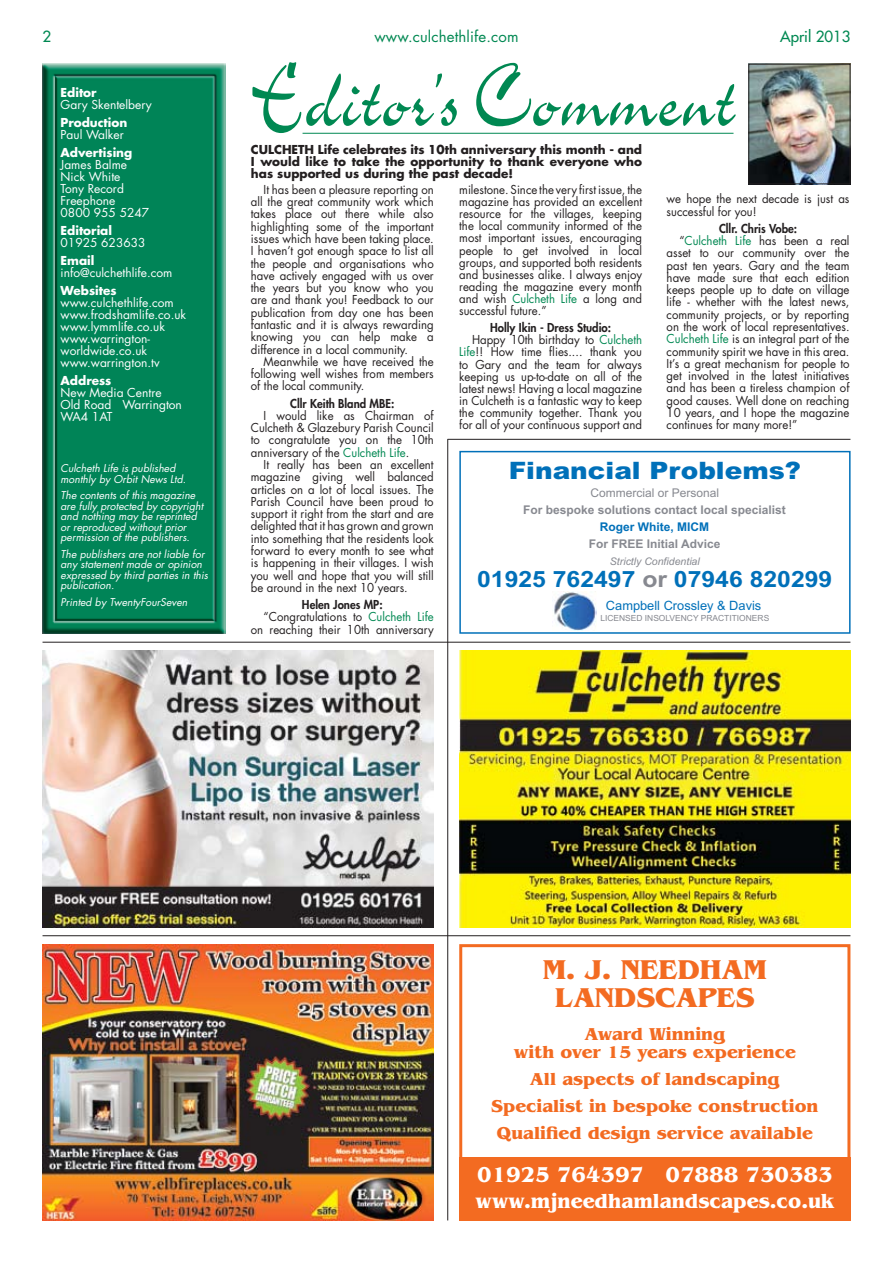
<style>
.page{position:relative;width:893px;height:1263px;background:#fff}
.page>*{position:absolute;margin:0;border:0;box-sizing:border-box;transform-origin:0 0}
.t1{font:102px "Charme Std";color:#008852;scale:.73 1}
.t2{font:700 28.5px/28.5px "Benguiat Std";color:#f36b21;text-align:center}
.t3{font:900 24px "Arial";color:#0070b9;scale:1.1 1}
.t4{font:700 22.5px "Arial";color:#0070b9;scale:1.1 1}
.t5{font:700 22.5px "Benguiat Std";color:#fff;scale:.95 1}
.t6{font:700 21px "Benguiat Std";color:#fff;scale:.95 1}
.t7{font:700 18px/27px "Benguiat Std";color:#f36b21;text-align:center}
.t8{font:15px "Futura Std";letter-spacing:.01em;color:#008852}
.t9{font:500 15px "Futura Std";color:#008852}
.t10{font:12.9px "Arial";color:#0070b9}
.t11{font:12px/12.3px "Futura Std";color:#231f20;text-align:justify;scale:.95 1}
.t12{font:12px/12px "Futura Std";color:#fff}
.t13{font:700 12px/12px "Futura Std";color:#231f20;text-align:justify}
.t14{font:800 12px "Futura Std";color:#231f20;scale:.95 1}
.t15{font:700 12px "Arial";color:#878990}
.t16{font:700 12px "Futura Std";color:#fff}
.t17{font:12px "Courier New";color:#000}
.t18{font:12px "Arial";color:#878990}
.t19{font:700 12px "Arial";color:#0070b9}
.t20{font:italic 10.5px/10.5px "Futura Std";color:#fff}
.t21{font:italic 10.5px "Arial";color:#878990}
.t22{font:8.4px "Arial";color:#878990}
.s1{color:#008852}
.s2{color:#878990}
</style>
<div class="page">
<img style="left:43px;top:651px;width:391px;height:276px">
<img style="left:459px;top:651px;width:391px;height:276px">
<img style="left:43px;top:944px;width:391px;height:277px">
<div style="left:459px;top:944px;width:391px;height:276px;border:3px solid #f36b21"></div>
<div style="left:459px;top:1157px;width:391px;height:63px;background:#f36b21"></div>
<hr style="left:43px;top:642px;width:807px;height:1px;background:#231f20">
<hr style="left:448px;top:439px;width:402px;height:1px;background:#231f20">
<hr style="left:43px;top:935px;width:807px;height:1px;background:#231f20">
<hr style="left:447px;top:439px;width:1px;height:781px;background:#231f20">
<svg style="left:459px;top:451px;width:391px;height:183px"></svg>
<img style="left:43px;top:64px;width:182px;height:570px">
<hr style="left:303px;top:133px;width:430px;height:1px;background:#008852">
<img style="left:750px;top:66px;width:98px;height:116px">
<div style="left:748px;top:64px;width:102px;height:120px;border:1px solid #231f20"></div>
<p class="t9" style="left:43px;top:27px;width:10px">2</p>
<p class="t8" style="left:374px;top:27px;width:146px">www.culchethlife.com</p>
<p class="t9" style="left:780px;top:27px;width:72px">April 2013</p>
<p class="t16" style="left:61px;top:85px;width:38px">Editor</p>
<p class="t12" style="left:61px;top:99px;width:93px">Gary Skentelbery</p>
<p class="t16" style="left:61px;top:115px;width:68px">Production</p>
<p class="t12" style="left:61px;top:129px;width:65px">Paul Walker</p>
<p class="t16" style="left:61px;top:145px;width:73px">Advertising</p>
<p class="t12" style="left:61px;top:159px;width:90px">James Balme<br>Nick White<br>Tony Record<br>Freephone<br>0800 955 5247</p>
<p class="t16" style="left:61px;top:223px;width:53px">Editorial</p>
<p class="t12" style="left:61px;top:237px;width:87px">01925 623633</p>
<p class="t16" style="left:61px;top:253px;width:35px">Email</p>
<p class="t12" style="left:61px;top:267px;width:113px">info@culchethlife.com</p>
<p class="t16" style="left:61px;top:283px;width:58px">Websites</p>
<p class="t12" style="left:61px;top:297px;width:127px">www.culchethlife.com www.frodshamlife.co.uk www.lymmlife.co.uk www.warrington&shy;worldwide.co.uk www.warrington.tv</p>
<p class="t16" style="left:61px;top:373px;width:52px">Address</p>
<p class="t12" style="left:61px;top:387px;width:123px">New Media Centre<br>Old Road Warrington<br>WA4 1AT</p>
<p class="t20" style="left:61px;top:463px;width:127px">Culcheth Life is published monthly by Orbit News Ltd.</p>
<p class="t20" style="left:61px;top:490px;width:144px">The contents of this magazine are fully protected by copyright and nothing may be reprinted or reproduced without prior permission of the publishers.</p>
<p class="t20" style="left:61px;top:549px;width:149px">The publishers are not liable for any statement made or opinion expressed by third parties in this publication.</p>
<p class="t20" style="left:61px;top:597px;width:128px">Printed by TwentyFourSeven</p>
<h1 class="t1" style="left:251px;top:49px;width:666px">Editor’s Comment</h1>
<p class="t13" style="left:251px;top:144px;width:393px">CULCHETH Life celebrates its 10th anniversary this month - and I would like to take the opportunity to thank everyone who has supported us during the past decade!</p>
<p class="t11" style="left:251px;top:183px;width:194px;text-indent:13px">It has been a pleasure reporting on all the great community work which takes place out there while also highlighting some of the important issues which have been taking place.<br>I haven’t got enough space to list all the people and organisations who have actively engaged with us over the years but you know who you are and thank you! Feedback to our publication from day one has been fantastic and it is always rewarding knowing you can help make a difference in a local community.</p>
<p class="t11" style="left:251px;top:355px;width:194px;text-indent:13px">Meanwhile we have received the following well wishes from members of the local community.</p>
<p class="t14" style="left:290px;top:395px;width:111px">Cllr Keith Bland MBE:</p>
<p class="t11" style="left:251px;top:409px;width:194px;text-indent:13px">I would like as Chairman of Culcheth &amp; Glazebury Parish Council to congratulate you on the 10th anniversary of the <span class="s1">Culcheth Life</span>.</p>
<p class="t11" style="left:251px;top:458px;width:194px;text-indent:13px">It really has been an excellent magazine giving well balanced articles on a lot of local issues. The Parish Council have been proud to support it right from the start and are delighted that it has grown and grown into something that the residents look forward to every month to see what is happening in their villages. I wish you well and hope that you will still be around in the next 10 years.</p>
<p class="t14" style="left:302px;top:597px;width:86px">Helen Jones MP:</p>
<p class="t11" style="left:264px;top:611px;width:181px">“Congratulations to <span class="s1">Culcheth Life</span></p>
<p class="t11" style="left:251px;top:623px;width:194px">on reaching their 10th anniversary</p>
<p class="t11" style="left:459px;top:183px;width:194px">milestone. Since the very first issue, the magazine has provided an excellent resource for the villages, keeping the local community informed of the most important issues, encouraging people to get involved in local groups, and supported both residents and businesses alike. I always enjoy reading the magazine every month and wish <span class="s1">Culcheth Life</span> a long and successful future.”</p>
<p class="t14" style="left:490px;top:320px;width:129px">Holly Ikin - Dress Studio:</p>
<p class="t11" style="left:472px;top:334px;width:181px">Happy 10th birthday to <span class="s1">Culcheth</span></p>
<p class="t11" style="left:459px;top:346px;width:194px"><span class="s1">Life</span>!! How time flies.... thank you</p>
<p class="t11" style="left:459px;top:358px;width:194px">to Gary and the team for always</p>
<p class="t11" style="left:459px;top:370px;width:194px">keeping us up-to-date on all of the</p>
<p class="t11" style="left:459px;top:382px;width:194px">latest news! Having a local magazine</p>
<p class="t11" style="left:459px;top:395px;width:194px">in Culcheth is a fantastic way to keep</p>
<p class="t11" style="left:459px;top:407px;width:194px">the community together. Thank you</p>
<p class="t11" style="left:459px;top:419px;width:194px">for all of your continuous support and</p>
<p class="t11" style="left:667px;top:193px;width:194px">we hope the next decade is just as successful for you!</p>
<p class="t14" style="left:719px;top:221px;width:84px">Cllr. Chris Vobe:</p>
<p class="t11" style="left:679px;top:235px;width:181px">“<span class="s1">Culcheth Life</span> has been a real</p>
<p class="t11" style="left:667px;top:247px;width:194px">asset to our community over the</p>
<p class="t11" style="left:667px;top:259px;width:194px">past ten years. Gary and the team</p>
<p class="t11" style="left:667px;top:271px;width:194px">have made sure that each edition</p>
<p class="t11" style="left:667px;top:284px;width:194px">keeps people up to date on village</p>
<p class="t11" style="left:667px;top:296px;width:194px">life - whether with the latest news,</p>
<p class="t11" style="left:667px;top:308px;width:194px">community projects, or by reporting</p>
<p class="t11" style="left:667px;top:321px;width:194px">on the work of local representatives.</p>
<p class="t11" style="left:667px;top:333px;width:194px"><span class="s1">Culcheth Life</span> is an integral part of the</p>
<p class="t11" style="left:667px;top:345px;width:194px">community spirit we have in this area.</p>
<p class="t11" style="left:667px;top:357px;width:194px">It’s a great mechanism for people to</p>
<p class="t11" style="left:667px;top:370px;width:194px">get involved in the latest initiatives</p>
<p class="t11" style="left:667px;top:382px;width:194px">and has been a tireless champion of</p>
<p class="t11" style="left:667px;top:394px;width:194px">good causes. Well done on reaching</p>
<p class="t11" style="left:667px;top:407px;width:194px">10 years, and I hope the magazine</p>
<p class="t11" style="left:667px;top:419px;width:139px">continues for many more!”</p>
<p class="t17" style="left:464px;top:408px;width:426px">Campbell Crossley &amp; Davis:Layout 1 17/12/2008 13:52 Page</p>
<h3 class="t3" style="left:509px;top:453px;width:267px">Financial Problems?</h3>
<p class="t18" style="left:590px;top:485px;width:130px">Commercial or Personal</p>
<p class="t15" style="left:523px;top:502px;width:264px">For bespoke solutions contact local specialist</p>
<p class="t19" style="left:600px;top:519px;width:111px">Roger White, MICM</p>
<p class="t15" style="left:589px;top:536px;width:133px">For FREE Initial Advice</p>
<p class="t21" style="left:610px;top:555px;width:91px">Strictly Confidential</p>
<h3 class="t4" style="left:477px;top:565px;width:324px">01925 762497 <span class="s2">or</span> 07946 820299</h3>
<p class="t10" style="left:606px;top:596px;width:157px">Campbell Crossley &amp; Davis</p>
<p class="t22" style="left:600px;top:613px;width:170px">LICENSED INSOLVENCY PRACTITIONERS</p>
<h2 class="t2" style="left:543px;top:955px;width:225px">M. J. NEEDHAM<br>LANDSCAPES</h2>
<h3 class="t7" style="left:514px;top:1025px;width:284px;line-height:18px">Award Winning<br>with over 15 years experience</h3>
<h3 class="t7" style="left:491px;top:1065px;width:329px">All aspects of landscaping<br>Specialist in bespoke construction<br>Qualified design service available</h3>
<h3 class="t5" style="left:477px;top:1162px;width:376px">01925 764397 07888 730383</h3>
<h3 class="t6" style="left:476px;top:1188px;width:379px">www.mjneedhamlandscapes.co.uk</h3>
</div>
